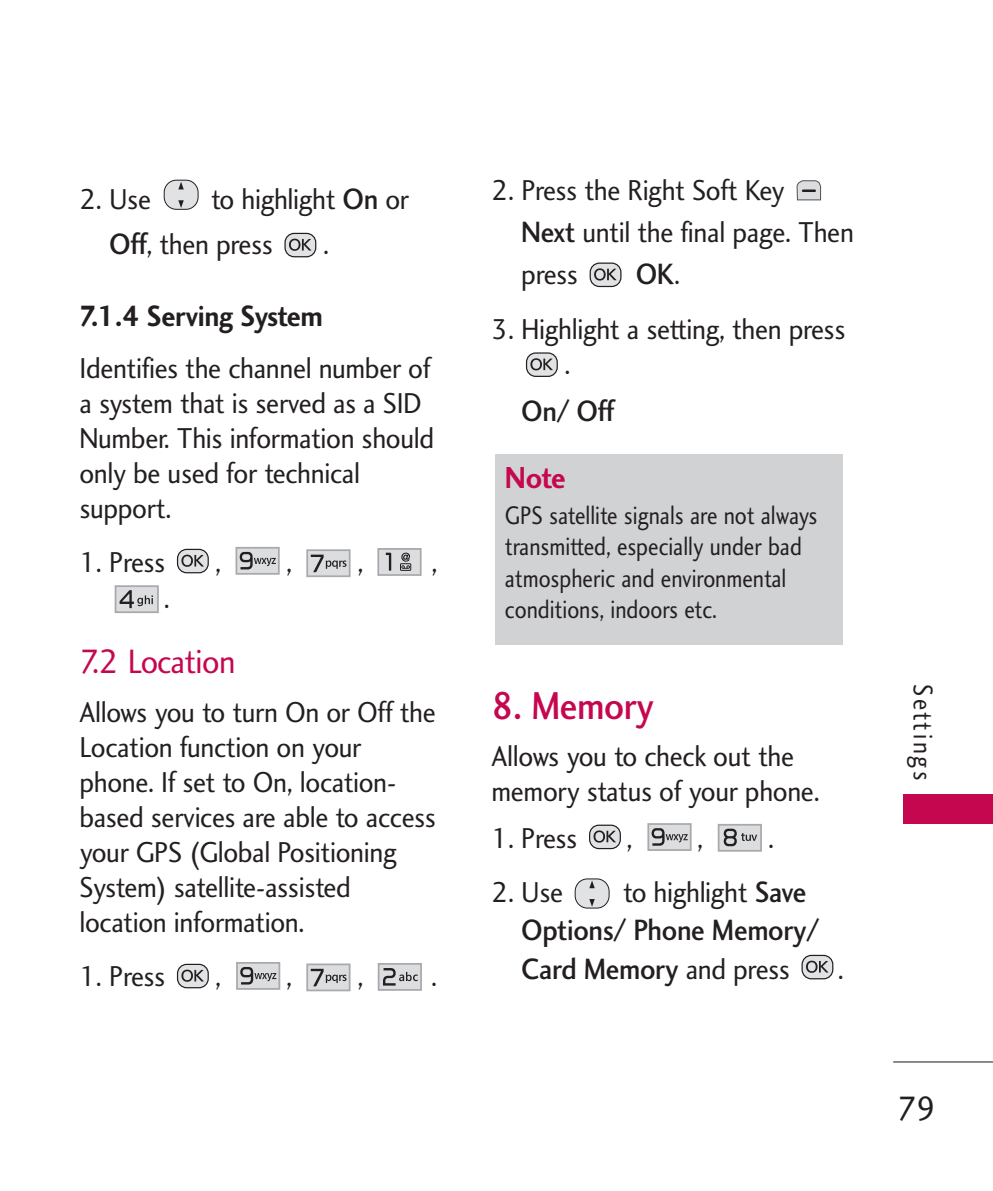
<style>
.page{position:relative;width:993px;height:1191px;background:#fff}
.page>*{position:absolute;margin:0;border:0;box-sizing:border-box;transform-origin:0 0}
.t1{font:40.25px "Charlotte Sans Medium Let Plain";letter-spacing:-.01em;color:#c50750;scale:.9 1}
.t2{font:35px "Charlotte Sans Book Let Plain";letter-spacing:-.025em;color:#c50750;scale:.93 1}
.t3{font:35px "Charlotte Sans Book Let Plain";color:#231f20;scale:.93 1}
.t4{font:31.5px "Charlotte Sans Bold Let Plain";color:#c50750;scale:.92 1}
.t5{font:30.45px/38.5px "Charlotte Sans Medium Let Plain";letter-spacing:-.01em;color:#231f20;scale:.92 1}
.t6{font:30.45px "Charlotte Sans Bold Let Plain";letter-spacing:-.01em;color:#231f20;scale:.92 1}
.t7{font:29.75px/35px "Charlotte Sans Book Plain";letter-spacing:-.01em;color:#231f20;scale:.93 1}
.t8{font:28px "Charlotte Sans Book Let Plain";letter-spacing:.12em;color:#231f20;scale:.85 1}
.t9{font:26.25px/31.5px "Charlotte Sans Book Plain";color:#231f20;scale:.85 1}
.s1{font-family:"Charlotte Sans Medium Let Plain";font-size:30.45px}
.s2{font-family:"Charlotte Sans Book Plain";font-size:29.75px}
</style>
<div class="page">
<hr style="left:892px;top:1061px;width:100px;height:1px;background:#231f20">
<div style="left:903px;top:794px;width:89px;height:29px;background:#c50750"></div>
<svg style="left:801px;top:955px;width:31px;height:23px"></svg>
<div style="left:801px;top:954px;width:32px;height:25px;border:1px solid #231f20;border-radius:9px"></div>
<svg style="left:805px;top:960px;width:23px;height:12px"></svg>
<div style="left:575px;top:879px;width:34px;height:29px;background:#e1e2e4;border-radius:12px"></div>
<div style="left:574px;top:878px;width:35px;height:30px;border:1px solid #231f20;border-radius:12px"></div>
<svg style="left:589px;top:899px;width:5px;height:7px"></svg>
<svg style="left:589px;top:880px;width:5px;height:8px"></svg>
<div style="left:718px;top:824px;width:42px;height:27px;background:#dcdddf"></div>
<div style="left:717px;top:824px;width:44px;height:27px;border:2px solid #a8a9ad"></div>
<svg style="left:723px;top:828px;width:34px;height:18px"></svg>
<div style="left:648px;top:824px;width:42px;height:26px;background:#dcdddf"></div>
<div style="left:647px;top:823px;width:44px;height:28px;border:2px solid #a8a9ad"></div>
<svg style="left:651px;top:828px;width:36px;height:17px"></svg>
<div style="left:589px;top:825px;width:31px;height:23px;background:#e1e2e4;border-radius:9px"></div>
<div style="left:589px;top:824px;width:31px;height:25px;border:1px solid #231f20;border-radius:9px"></div>
<svg style="left:593px;top:830px;width:23px;height:12px"></svg>
<div style="left:495px;top:454px;width:347px;height:191px;background:#d1d2d4"></div>
<svg style="left:526px;top:353px;width:31px;height:23px"></svg>
<div style="left:525px;top:352px;width:32px;height:25px;border:1px solid #231f20;border-radius:9px"></div>
<svg style="left:530px;top:358px;width:23px;height:12px"></svg>
<div style="left:590px;top:263px;width:30px;height:23px;background:#e1e2e4;border-radius:9px"></div>
<div style="left:589px;top:262px;width:32px;height:25px;border:1px solid #231f20;border-radius:9px"></div>
<svg style="left:594px;top:268px;width:22px;height:12px"></svg>
<svg style="left:796px;top:180px;width:25px;height:21px"></svg>
<hr style="left:801px;top:189px;width:14px;height:3px;background:#231f20">
<div style="left:378px;top:963px;width:43px;height:27px;background:#dcdddf"></div>
<div style="left:377px;top:963px;width:45px;height:27px;border:2px solid #a8a9ad"></div>
<svg style="left:383px;top:968px;width:34px;height:17px"></svg>
<div style="left:307px;top:964px;width:42px;height:26px;background:#dcdddf"></div>
<div style="left:306px;top:963px;width:44px;height:28px;border:2px solid #a8a9ad"></div>
<svg style="left:310px;top:968px;width:36px;height:18px"></svg>
<div style="left:237px;top:963px;width:42px;height:26px;background:#dcdddf"></div>
<div style="left:236px;top:962px;width:44px;height:27px;border:2px solid #a8a9ad"></div>
<svg style="left:240px;top:967px;width:36px;height:17px"></svg>
<svg style="left:177px;top:964px;width:31px;height:23px"></svg>
<div style="left:177px;top:963px;width:32px;height:25px;border:1px solid #231f20;border-radius:9px"></div>
<svg style="left:181px;top:969px;width:23px;height:12px"></svg>
<div style="left:115px;top:586px;width:43px;height:26px;background:#dcdddf"></div>
<div style="left:115px;top:585px;width:44px;height:28px;border:2px solid #a8a9ad"></div>
<svg style="left:120px;top:590px;width:33px;height:18px"></svg>
<div style="left:378px;top:549px;width:42px;height:26px;background:#dcdddf"></div>
<div style="left:377px;top:548px;width:44px;height:28px;border:2px solid #a8a9ad"></div>
<div style="left:400px;top:563px;width:11px;height:8px;background:#bfbfc1"></div>
<svg style="left:401px;top:552px;width:9px;height:17px"></svg>
<svg style="left:385px;top:552px;width:6px;height:18px"></svg>
<div style="left:307px;top:550px;width:42px;height:26px;background:#dcdddf"></div>
<div style="left:306px;top:549px;width:44px;height:28px;border:2px solid #a8a9ad"></div>
<svg style="left:310px;top:554px;width:36px;height:18px"></svg>
<div style="left:236px;top:548px;width:43px;height:26px;background:#dcdddf"></div>
<div style="left:235px;top:547px;width:44px;height:27px;border:2px solid #a8a9ad"></div>
<svg style="left:239px;top:552px;width:37px;height:17px"></svg>
<div style="left:177px;top:549px;width:31px;height:24px;background:#e1e2e4;border-radius:9px"></div>
<div style="left:177px;top:549px;width:32px;height:24px;border:1px solid #231f20;border-radius:9px"></div>
<svg style="left:181px;top:554px;width:23px;height:13px"></svg>
<div style="left:285px;top:233px;width:30px;height:24px;background:#e1e2e4;border-radius:9px"></div>
<div style="left:284px;top:233px;width:32px;height:24px;border:1px solid #231f20;border-radius:9px"></div>
<svg style="left:289px;top:239px;width:22px;height:12px"></svg>
<div style="left:164px;top:180px;width:34px;height:29px;background:#e1e2e4;border-radius:12px"></div>
<div style="left:164px;top:180px;width:34px;height:30px;border:1px solid #231f20;border-radius:12px"></div>
<svg style="left:178px;top:200px;width:6px;height:8px"></svg>
<svg style="left:178px;top:182px;width:6px;height:7px"></svg>
<p class="t7" style="left:109px;top:179px;width:324px;line-height:45.5px;text-indent:102px">to highlight <span class="s1">On</span> or<br><span class="s1">Off</span>, then press</p>
<p class="t7" style="left:79px;top:184px;width:78px">2. Use</p>
<p class="t7" style="left:323px;top:230px;width:8px">.</p>
<p class="t6" style="left:79px;top:298px;width:266px">7.1.4 Serving System</p>
<p class="t7" style="left:79px;top:353px;width:383px">Identifies the channel number of a system that is served as a SID<br>Number. This information should only be used for technical support.</p>
<p class="t7" style="left:79px;top:547px;width:94px">1. Press</p>
<p class="t7" style="left:215px;top:547px;width:8px">,</p>
<p class="t7" style="left:286px;top:547px;width:8px">,</p>
<p class="t7" style="left:357px;top:547px;width:8px">,</p>
<p class="t7" style="left:431px;top:547px;width:8px">,</p>
<p class="t7" style="left:164px;top:584px;width:8px">.</p>
<p class="t2" style="left:79px;top:640px;width:169px">7.2 Location</p>
<p class="t7" style="left:79px;top:697px;width:384px">Allows you to turn On or Off the<br>Location function on your phone. If set to On, location&shy;based services are able to access your GPS (Global Positioning<br>System) satellite-assisted location information.</p>
<p class="t7" style="left:79px;top:961px;width:94px">1. Press</p>
<p class="t7" style="left:215px;top:961px;width:8px">,</p>
<p class="t7" style="left:286px;top:961px;width:8px">,</p>
<p class="t7" style="left:357px;top:961px;width:8px">,</p>
<p class="t7" style="left:431px;top:961px;width:8px">.</p>
<p class="t7" style="left:521px;top:172px;width:359px;line-height:42px;text-indent:-30px">2. Press the Right Soft Key<br><span class="s1">Next</span> until the final page. Then press</p>
<p class="t5" style="left:635px;top:254px;width:50px">OK<span class="s2">.</span></p>
<p class="t7" style="left:564px;top:314px;width:303px;text-indent:-73px">3. Highlight a setting, then press .</p>
<p class="t5" style="left:521px;top:391px;width:102px">On/ Off</p>
<p class="t4" style="left:505px;top:458px;width:68px">Note</p>
<p class="t9" style="left:505px;top:501px;width:369px">GPS satellite signals are not always transmitted, especially under bad atmospheric and environmental conditions, indoors etc.</p>
<h1 class="t1" style="left:491px;top:682px;width:182px">8. Memory</h1>
<p class="t7" style="left:491px;top:741px;width:354px">Allows you to check out the memory status of your phone.</p>
<p class="t7" style="left:491px;top:823px;width:94px">1. Press</p>
<p class="t7" style="left:626px;top:823px;width:8px">,</p>
<p class="t7" style="left:697px;top:823px;width:8px">,</p>
<p class="t7" style="left:767px;top:823px;width:8px">.</p>
<p class="t7" style="left:491px;top:877px;width:78px">2. Use</p>
<p class="t7" style="left:623px;top:877px;width:198px">to highlight <span class="s1">Save</span></p>
<p class="t5" style="left:521px;top:910px;width:325px">Options/ Phone Memory/<br>Card Memory <span class="s2">and press</span></p>
<p class="t7" style="left:837px;top:954px;width:8px">.</p>
<p class="t8" style="left:939px;top:683px;width:116px;rotate:90deg">Settings</p>
<p class="t3" style="left:896px;top:1087px;width:43px">79</p>
</div>
